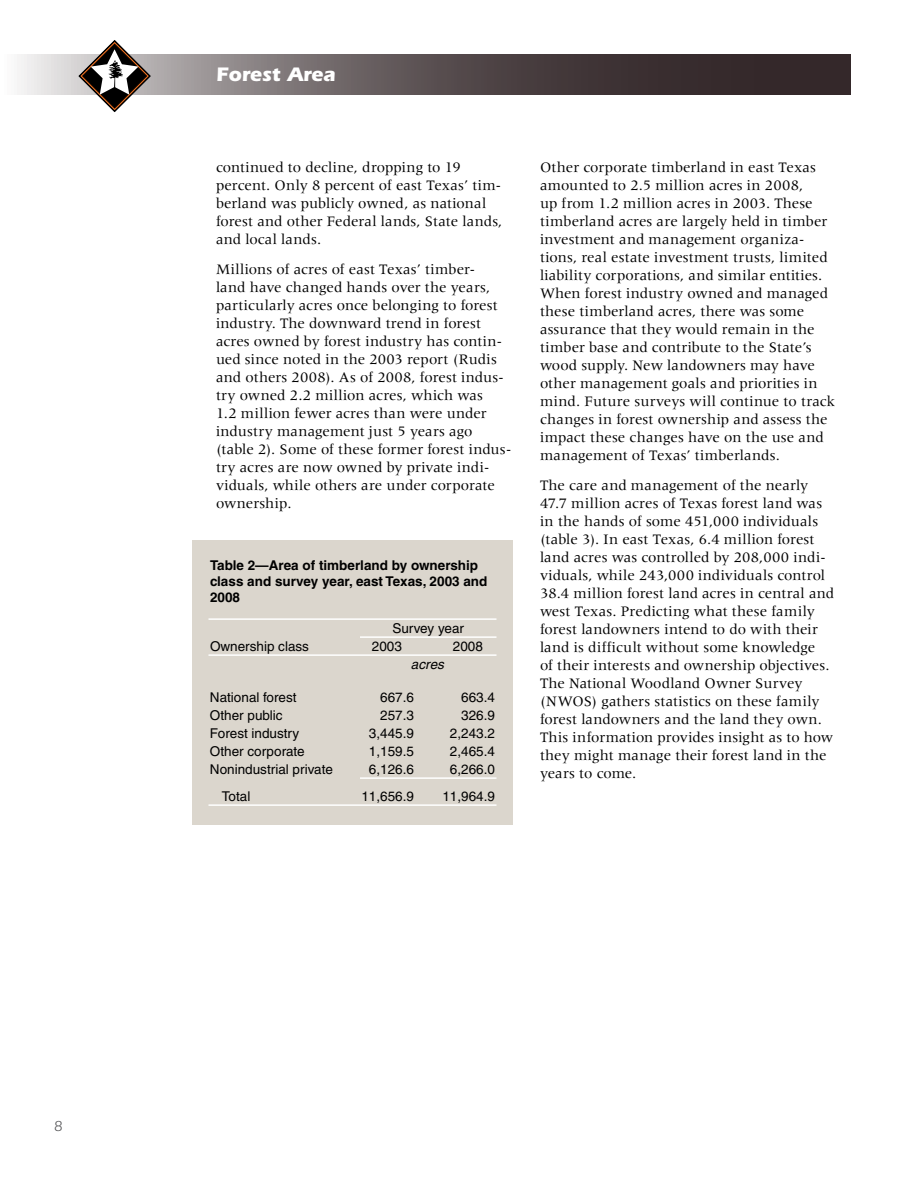
<style>
.page{position:relative;width:918px;height:1188px;background:#fff}
.page>*{position:absolute;margin:0;border:0;box-sizing:border-box;transform-origin:0 0}
.t1{font:700 20.25px "ITC Eras Std";color:#fff}
.t2{font:15px/18px "Meridien LT Std";letter-spacing:.005em;color:#000}
.t3{font:15px "ITC Eras Std";color:#4d4d4f}
.t4{font:13.5px/18px "Helvetica";color:#000}
.t5{font:700 13.5px/16.2px "Helvetica";color:#000}
.t6{font:italic 13.5px "Helvetica";color:#000}
</style>
<div class="page">
<div style="left:192px;top:540px;width:321px;height:285px;background:#dbd6cd"></div>
<hr style="left:208px;top:618px;width:152px;height:2px;background:#fff">
<hr style="left:360px;top:618px;width:81px;height:2px;background:#fff">
<hr style="left:441px;top:618px;width:55px;height:2px;background:#fff">
<hr style="left:360px;top:636px;width:81px;height:2px;background:#fff">
<hr style="left:441px;top:636px;width:55px;height:2px;background:#fff">
<hr style="left:208px;top:654px;width:152px;height:2px;background:#fff">
<hr style="left:360px;top:654px;width:81px;height:2px;background:#fff">
<hr style="left:441px;top:654px;width:55px;height:2px;background:#fff">
<hr style="left:360px;top:777px;width:81px;height:2px;background:#fff">
<hr style="left:441px;top:777px;width:55px;height:2px;background:#fff">
<hr style="left:208px;top:804px;width:152px;height:2px;background:#fff">
<hr style="left:360px;top:804px;width:81px;height:2px;background:#fff">
<hr style="left:441px;top:804px;width:55px;height:2px;background:#fff">
<svg style="left:17px;top:54px;width:833px;height:40px;background:#645b5d"></svg>
<svg style="left:78px;top:40px;width:73px;height:72px"></svg>
<p class="t3" style="left:54px;top:1117px;width:10px">8</p>
<h1 class="t1" style="left:216px;top:63px;width:121px">Forest Area</h1>
<p class="t2" style="left:216px;top:159px;width:288px">continued to decline, dropping to 19 percent. Only 8 percent of east Texas’ tim&shy;berland was publicly owned, as national forest and other Federal lands, State lands, and local lands.</p>
<p class="t2" style="left:216px;top:261px;width:297px">Millions of acres of east Texas’ timber-<br>land have changed hands over the years, particularly acres once belonging to forest industry. The downward trend in forest acres owned by forest industry has contin&shy;ued since noted in the 2003 report (Rudis and others 2008). As of 2008, forest indus&shy;try owned 2.2 million acres, which was<br>1.2 million fewer acres than were under industry management just 5 years ago (table 2). Some of these former forest indus&shy;try acres are now owned by private indi&shy;viduals, while others are under corporate ownership.</p>
<p class="t5" style="left:210px;top:556px;width:279px">Table 2—Area of timberland by ownership class and survey year, east Texas, 2003 and<br>2008</p>
<p class="t4" style="left:210px;top:637px;width:101px">Ownership class</p>
<p class="t4" style="left:372px;top:619px;width:94px;text-indent:20px">Survey year<br>2003</p>
<p class="t4" style="left:453px;top:637px;width:32px">2008</p>
<p class="t6" style="left:411px;top:656px;width:35px">acres</p>
<p class="t4" style="left:210px;top:688px;width:88px">National forest</p>
<p class="t4" style="left:380px;top:688px;width:35px">667.6</p>
<p class="t4" style="left:461px;top:688px;width:35px">663.4</p>
<p class="t4" style="left:210px;top:706px;width:74px">Other public</p>
<p class="t4" style="left:380px;top:706px;width:35px">257.3</p>
<p class="t4" style="left:461px;top:706px;width:35px">326.9</p>
<p class="t4" style="left:210px;top:724px;width:91px">Forest industry</p>
<p class="t4" style="left:369px;top:724px;width:47px">3,445.9</p>
<p class="t4" style="left:450px;top:724px;width:47px">2,243.2</p>
<p class="t4" style="left:210px;top:742px;width:96px">Other corporate</p>
<p class="t4" style="left:369px;top:742px;width:47px">1,159.5</p>
<p class="t4" style="left:450px;top:742px;width:47px">2,465.4</p>
<p class="t4" style="left:210px;top:760px;width:124px">Nonindustrial private</p>
<p class="t4" style="left:369px;top:760px;width:47px">6,126.6</p>
<p class="t4" style="left:450px;top:760px;width:47px">6,266.0</p>
<p class="t4" style="left:222px;top:787px;width:30px">Total</p>
<p class="t4" style="left:361px;top:787px;width:54px">11,656.9</p>
<p class="t4" style="left:442px;top:787px;width:54px">11,964.9</p>
<p class="t2" style="left:540px;top:159px;width:297px">Other corporate timberland in east Texas amounted to 2.5 million acres in 2008,<br>up from 1.2 million acres in 2003. These timberland acres are largely held in timber investment and management organiza&shy;tions, real estate investment trusts, limited liability corporations, and similar entities.<br>When forest industry owned and managed these timberland acres, there was some assurance that they would remain in the timber base and contribute to the State’s wood supply. New landowners may have other management goals and priorities in mind. Future surveys will continue to track changes in forest ownership and assess the impact these changes have on the use and management of Texas’ timberlands.</p>
<p class="t2" style="left:540px;top:477px;width:296px">The care and management of the nearly 47.7 million acres of Texas forest land was in the hands of some 451,000 individuals (table 3). In east Texas, 6.4 million forest land acres was controlled by 208,000 indi&shy;viduals, while 243,000 individuals control 38.4 million forest land acres in central and west Texas. Predicting what these family forest landowners intend to do with their land is difficult without some knowledge<br>of their interests and ownership objectives.<br>The National Woodland Owner Survey (NWOS) gathers statistics on these family forest landowners and the land they own.<br>This information provides insight as to how they might manage their forest land in the years to come.</p>
</div>
